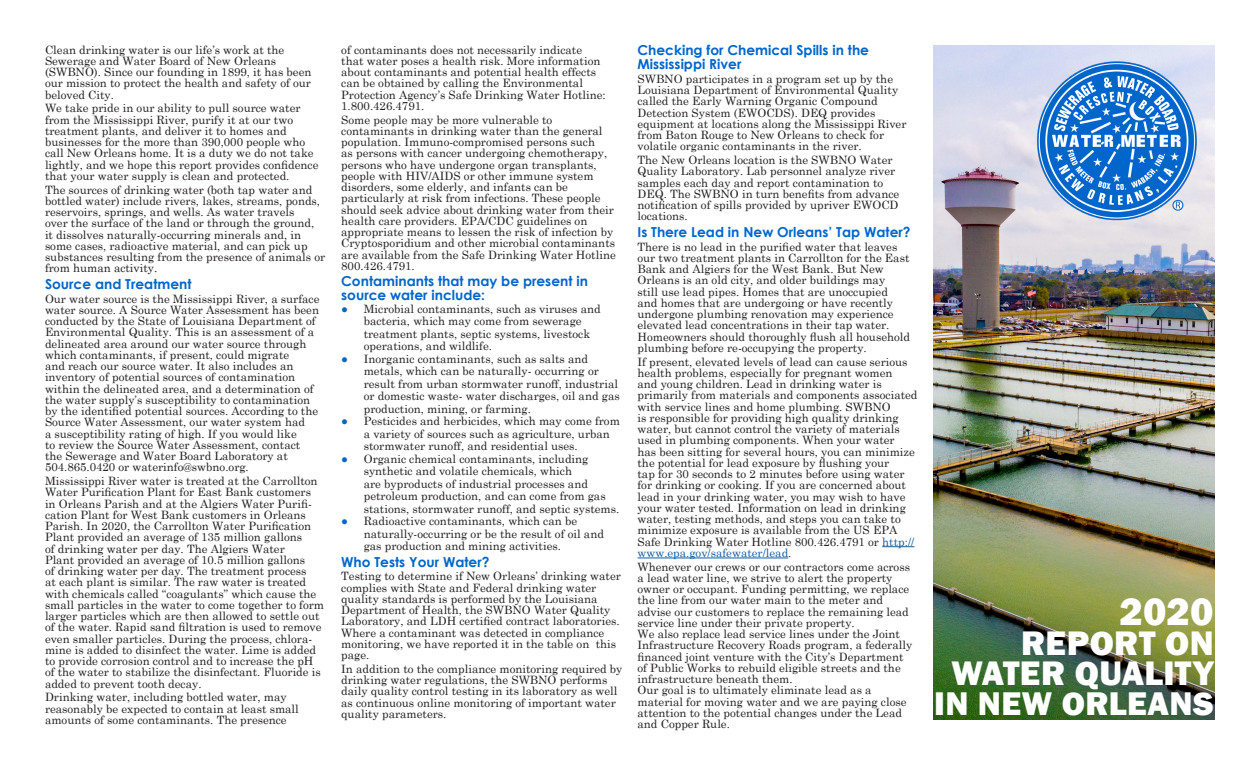
<style>
.page{position:relative;width:1260px;height:765px;background:#fff}
.page>*{position:absolute;margin:0;border:0;box-sizing:border-box;transform-origin:0 0}
.body_subheader{font:800 40px "Franklin Gothic";color:#fff}
.body_subheader-2{font:800 35px/30px "Franklin Gothic";letter-spacing:.01em;color:#fff;text-align:right}
.body_subheader-3{font:800 33.75px "Franklin Gothic";letter-spacing:.015em;color:#fff}
.t1{font:700 13.75px/13.8px "Century Gothic";color:#06c}
.t2{font:11.5px/11.2px "Century Schoolbook";color:#231f20}
.s1{font-size:11.88px}
.s2{font-weight:700;color:#0165cc}
.s3{color:#175d9e}
</style>
<div class="page">
<img style="left:934px;top:45px;width:281px;height:675px">
<img style="left:1032px;top:57px;width:168px;height:166px">
<hr style="left:882px;top:546px;width:32px;height:1px;background:#175d9e">
<hr style="left:638px;top:558px;width:150px;height:1px;background:#175d9e">
<p class="t2" style="left:45px;top:43px;width:268px">Clean drinking water is our life’s work at the Sewerage and Water Board of New Orleans (SWBNO). Since our founding in 1899, it has been our mission to protect the health and safety of our beloved City.</p>
<p class="t2" style="left:45px;top:101px;width:275px">We take pride in our ability to pull source water from the Mississippi River, purify it at our two treatment plants, and deliver it to homes and businesses for the more than 390,000 people who call New Orleans home. It is a duty we do not take lightly, and we hope this report provides confidence that your water supply is clean and protected.</p>
<p class="t2" style="left:45px;top:183px;width:282px">The sources of drinking water (both tap water and bottled water) include rivers, lakes, streams, ponds, reservoirs, springs, and wells. As water travels<br>over the surface of the land or through the ground, it dissolves naturally-occurring minerals and, in some cases, radioactive material, and can pick up substances resulting from the presence of animals or from human activity<span class="s1">.</span></p>
<p class="t1" style="left:45px;top:276px;width:148px">Source and Treatment</p>
<p class="t2" style="left:45px;top:292px;width:276px">Our water source is the Mississippi River, a surface water source. A Source Water Assessment has been conducted by the State of Louisiana Department of Environmental Quality. This is an assessment of a delineated area around our water source through which contaminants, if present, could migrate<br>and reach our source water. It also includes an inventory of potential sources of contamination within the delineated area, and a determination of the water supply’s susceptibility to contamination by the identified potential sources. According to the Source Water Assessment, our water system had<br>a susceptibility rating of high. If you would like<br>to review the Source Water Assessment, contact the Sewerage and Water Board Laboratory at 504.865.0420 or waterinfo@swbno.org.</p>
<p class="t2" style="left:45px;top:474px;width:281px">Mississippi River water is treated at the Carrollton Water Purification Plant for East Bank customers in Orleans Parish and at the Algiers Water Purifi&shy;cation Plant for West Bank customers in Orleans Parish. In 2020, the Carrollton Water Purification Plant provided an average of 135 million gallons<br>of drinking water per day. The Algiers Water<br>Plant provided an average of 10.5 million gallons<br>of drinking water per day. The treatment process<br>at each plant is similar. The raw water is treated with chemicals called “coagulants” which cause the small particles in the water to come together to form larger particles which are then allowed to settle out of the water. Rapid sand filtration is used to remove even smaller particles. During the process, chlora&shy;mine is added to disinfect the water. Lime is added to provide corrosion control and to increase the pH of the water to stabilize the disinfectant. Fluoride is added to prevent tooth decay.</p>
<p class="t2" style="left:45px;top:690px;width:255px">Drinking water, including bottled water, may reasonably be expected to contain at least small amounts of some contaminants. The presence</p>
<p class="t2" style="left:341px;top:43px;width:266px">of contaminants does not necessarily indicate that water poses a health risk. More information about contaminants and potential health effects can be obtained by calling the Environmental Protection Agency’s Safe Drinking Water Hotline:<br>1.800.426.4791.</p>
<p class="t2" style="left:341px;top:113px;width:276px">Some people may be more vulnerable to contaminants in drinking water than the general population. Immuno-compromised persons such<br>as persons with cancer undergoing chemotherapy, persons who have undergone organ transplants, people with HIV/AIDS or other immune system disorders, some elderly, and infants can be particularly at risk from infections. These people should seek advice about drinking water from their health care providers. EPA/CDC guidelines on appropriate means to lessen the risk of infection by Cryptosporidium and other microbial contaminants are available from the Safe Drinking Water Hotline 800.426.4791.</p>
<p class="t1" style="left:341px;top:274px;width:248px">Contaminants that may be present in source water include:</p>
<p class="t2" style="left:364px;top:301px;width:239px;line-height:12.5px;text-indent:-22px"><span class="s2">●</span> Microbial contaminants, such as viruses and bacteria, which may come from sewerage treatment plants, septic systems, livestock operations, and wildlife.</p>
<p class="t2" style="left:364px;top:351px;width:258px;line-height:12.5px;text-indent:-22px"><span class="s2">●</span> Inorganic contaminants, such as salts and metals, which can be naturally- occurring or result from urban stormwater runoff, industrial or domestic waste- water discharges, oil and gas production, mining, or farming.</p>
<p class="t2" style="left:364px;top:414px;width:258px;line-height:12.5px;text-indent:-22px"><span class="s2">●</span> Pesticides and herbicides, which may come from a variety of sources such as agriculture, urban stormwater runoff, and residential uses.</p>
<p class="t2" style="left:364px;top:451px;width:257px;line-height:12.5px;text-indent:-22px"><span class="s2">●</span> Organic chemical contaminants, including synthetic and volatile chemicals, which<br>are byproducts of industrial processes and petroleum production, and can come from gas stations, stormwater runoff, and septic systems.</p>
<p class="t2" style="left:364px;top:514px;width:242px;line-height:12.5px;text-indent:-22px"><span class="s2">●</span> Radioactive contaminants, which can be naturally-occurring or be the result of oil and gas production and mining activities.</p>
<p class="t1" style="left:341px;top:554px;width:150px">Who Tests Your Water?</p>
<p class="t2" style="left:341px;top:569px;width:281px">Testing to determine if New Orleans’ drinking water complies with State and Federal drinking water quality standards is performed by the Louisiana Department of Health, the SWBNO Water Quality Laboratory, and LDH certified contract laboratories.<br>Where a contaminant was detected in compliance monitoring, we have reported it in the table on this page.</p>
<p class="t2" style="left:341px;top:662px;width:283px">In addition to the compliance monitoring required by drinking water regulations, the SWBNO performs daily quality control testing in its laboratory as well as continuous online monitoring of important water quality parameters.</p>
<p class="t1" style="left:638px;top:43px;width:233px">Checking for Chemical Spills in the<br>Mississippi River</p>
<p class="t2" style="left:638px;top:72px;width:271px">SWBNO participates in a program set up by the Louisiana Department of Environmental Quality called the Early Warning Organic Compound Detection System (EWOCDS). DEQ provides equipment at locations along the Mississippi River from Baton Rouge to New Orleans to check for volatile organic contaminants in the river.</p>
<p class="t2" style="left:638px;top:153px;width:263px">The New Orleans location is the SWBNO Water Quality Laboratory. Lab personnel analyze river samples each day and report contamination to DEQ. The SWBNO in turn benefits from advance notification of spills provided by upriver EWOCD locations.</p>
<p class="t1" style="left:638px;top:224px;width:275px">Is There Lead in New Orleans’ Tap Water?</p>
<p class="t2" style="left:638px;top:240px;width:274px">There is no lead in the purified water that leaves our two treatment plants in Carrollton for the East Bank and Algiers for the West Bank. But New Orleans is an old city, and older buildings may<br>still use lead pipes. Homes that are unoccupied and homes that are undergoing or have recently undergone plumbing renovation may experience elevated lead concentrations in their tap water.<br>Homeowners should thoroughly flush all household plumbing before re-occupying the property.</p>
<p class="t2" style="left:638px;top:355px;width:282px">If present, elevated levels of lead can cause serious health problems, especially for pregnant women<br>and young children. Lead in drinking water is primarily from materials and components associated with service lines and home plumbing. SWBNO<br>is responsible for providing high quality drinking water, but cannot control the variety of materials used in plumbing components. When your water<br>has been sitting for several hours, you can minimize the potential for lead exposure by flushing your<br>tap for 30 seconds to 2 minutes before using water for drinking or cooking. If you are concerned about lead in your drinking water, you may wish to have your water tested. Information on lead in drinking water, testing methods, and steps you can take to minimize exposure is available from the US EPA Safe Drinking Water Hotline 800.426.4791 or <span class="s3">http:// www.epa.gov/safewater/lead</span>.</p>
<p class="t2" style="left:638px;top:560px;width:274px">Whenever our crews or our contractors come across a lead water line, we strive to alert the property owner or occupant. Funding permitting, we replace the line from our water main to the meter and advise our customers to replace the remaining lead service line under their private property.</p>
<p class="t2" style="left:638px;top:627px;width:276px">We also replace lead service lines under the Joint Infrastructure Recovery Roads program, a federally financed joint venture with the City’s Department of Public Works to rebuild eligible streets and the infrastructure beneath them.</p>
<p class="t2" style="left:638px;top:684px;width:271px">Our goal is to ultimately eliminate lead as a material for moving water and we are paying close attention to the potential changes under the Lead and Copper Rule.</p>
<p class="body_subheader" style="left:1119px;top:585px;width:96px">2020</p>
<p class="body_subheader-2" style="left:951px;top:628px;width:264px">REPORT ON<br>WATER QUALITY</p>
<p class="body_subheader-3" style="left:934px;top:681px;width:281px">IN NEW ORLEANS</p>
</div>
